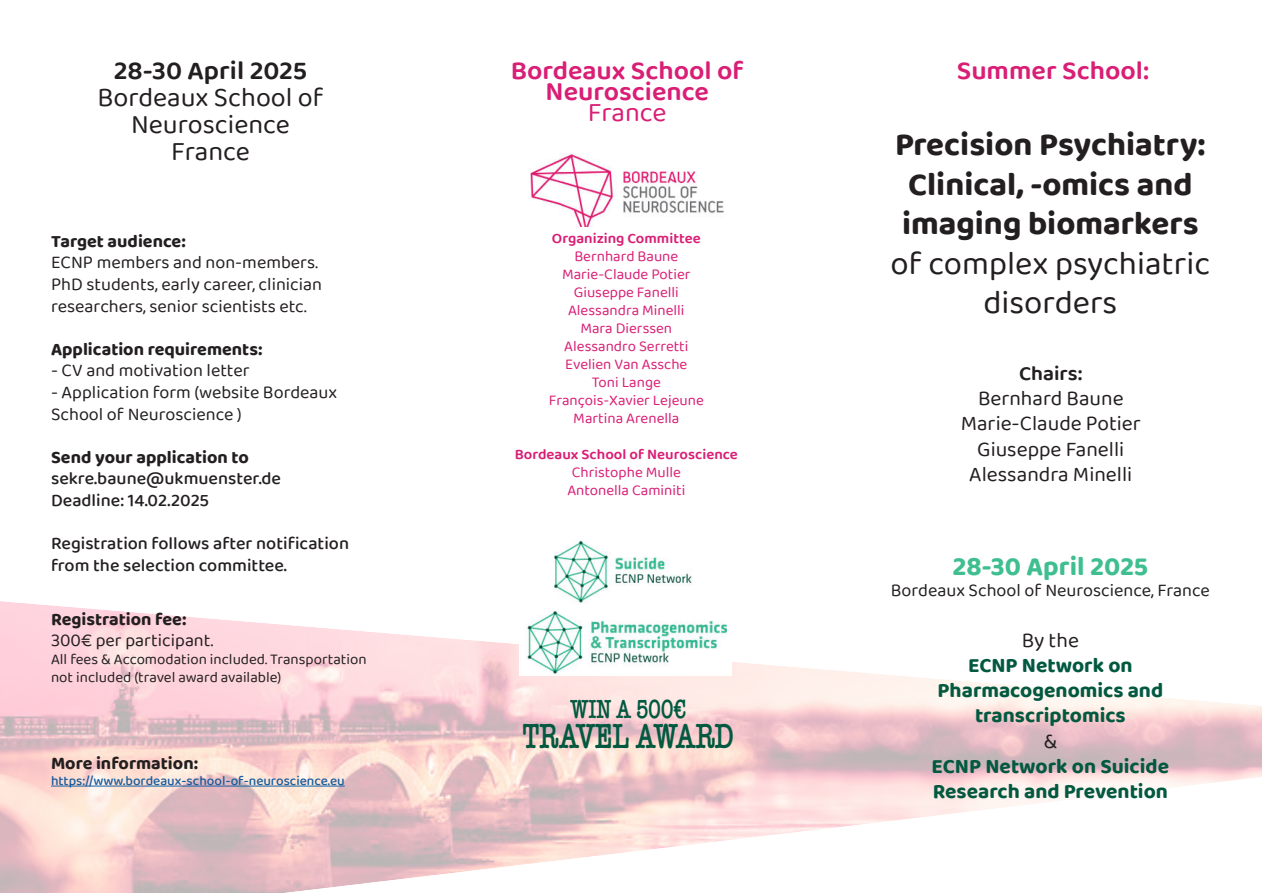
<style>
.page{position:relative;width:1263px;height:893px;background:#fff}
.page>*{position:absolute;margin:0;border:0;box-sizing:border-box;transform-origin:0 0}
.t1{font:600 36px "American Typewriter";color:#025940;scale:.73 1}
.t2{font:700 33px/39.6px "Baloo 2";color:#231f20}
.t3{font:33px/39.6px "Baloo 2";color:#231f20;text-align:center}
.t4{font:600 27px/21px "Baloo 2";color:#d91e75;text-align:center}
.t5{font:27px/27px "Baloo 2";color:#231f20;text-align:center}
.t6{font:700 27px "Baloo 2";color:#3fbf90}
.t7{font:600 27px "Baloo 2";color:#231f20}
.t8{font:600 27px "American Typewriter";color:#025940;scale:.73 1}
.t9{font:27px "Baloo 2";letter-spacing:-.005em;color:#d91e75}
.t10{font:700 21px/25.2px "Baloo 2";color:#025940;text-align:center}
.t11{font:21px/25.2px "Baloo 2";color:#231f20;text-align:center}
.t12{font:600 21px "Baloo 2";color:#231f20}
.t13{font:18px/21.6px "Baloo 2";color:#231f20}
.t14{font:500 18px/21.6px "Baloo 2";color:#231f20}
.t15{font:700 18px "Baloo 2";color:#231f20}
.t16{font:15px/18px "Baloo 2";color:#d91e75;text-align:center}
.t17{font:15px/18px "Baloo 2";color:#231f20}
.t18{font:600 15px "Baloo 2";color:#d91e75}
.t19{font:500 13.5px "Baloo 2";color:#175d9e}
</style>
<div class="page">
<img style="left:0;top:601px;width:1262px;height:292px">
<img style="left:531px;top:154px;width:192px;height:73px">
<hr style="left:51px;top:786px;width:294px;height:1px;background:#175d9e">
<img style="left:519px;top:541px;width:213px;height:135px">
<h3 class="t7" style="left:114px;top:61px;width:195px">28-30 April 2025</h3>
<h3 class="t5" style="left:97px;top:87px;width:228px">Bordeaux School of<br>Neuroscience<br>France</h3>
<p class="t15" style="left:51px;top:234px;width:136px">Target audience:</p>
<p class="t13" style="left:51px;top:253px;width:273px">ECNP members and non-members.<br>PhD students, early career, clinician researchers, senior scientists etc.</p>
<p class="t15" style="left:51px;top:342px;width:213px">Application requirements:</p>
<p class="t13" style="left:51px;top:361px;width:200px">- CV and motivation letter</p>
<p class="t13" style="left:51px;top:383px;width:288px">- Application form (website Bordeaux<br>School of Neuroscience )</p>
<p class="t15" style="left:51px;top:450px;width:199px">Send your application to</p>
<p class="t14" style="left:51px;top:470px;width:232px">sekre.baune@ukmuenster.de<br>Deadline: 14.02.2025</p>
<p class="t14" style="left:51px;top:533px;width:300px">Registration follows after notification from the selection committee.</p>
<p class="t15" style="left:51px;top:612px;width:137px">Registration fee:</p>
<p class="t13" style="left:51px;top:631px;width:164px">300€ per participant.</p>
<p class="t17" style="left:51px;top:652px;width:317px">All fees &amp; Accomodation included. Transportation not included (travel award available)</p>
<p class="t15" style="left:51px;top:756px;width:149px">More information:</p>
<p class="t19" style="left:51px;top:771px;width:295px">https://www.bordeaux-school-of-neuroscience.eu</p>
<h3 class="t4" style="left:511px;top:62px;width:235px">Bordeaux School of<br>Neuroscience</h3>
<h3 class="t9" style="left:588px;top:103px;width:80px">France</h3>
<p class="t18" style="left:552px;top:232px;width:150px">Organizing Committee</p>
<p class="t16" style="left:549px;top:248px;width:156px">Bernhard Baune<br>Marie-Claude Potier<br>Giuseppe Fanelli<br>Alessandra Minelli<br>Mara Dierssen<br>Alessandro Serretti<br>Evelien Van Assche<br>Toni Lange<br>François-Xavier Lejeune<br>Martina Arenella</p>
<p class="t18" style="left:515px;top:448px;width:225px">Bordeaux School of Neuroscience</p>
<p class="t16" style="left:567px;top:464px;width:119px;text-align:left">Christophe Mulle<br>Antonella Caminiti</p>
<h3 class="t8" style="left:571px;top:692px;width:160px">WIN A 500€</h3>
<h1 class="t1" style="left:523px;top:714px;width:291px">TRAVEL AWARD</h1>
<h3 class="t4" style="left:957px;top:62px;width:194px">Summer School:</h3>
<h2 class="t2" style="left:895px;top:127px;width:312px">Precision Psychiatry:<br>Clinical, -omics and imaging biomarkers</h2>
<h2 class="t3" style="left:890px;top:246px;width:321px">of complex psychiatric disorders</h2>
<p class="t12" style="left:1019px;top:366px;width:65px">Chairs:</p>
<p class="t11" style="left:961px;top:388px;width:182px">Bernhard Baune<br>Marie-Claude Potier<br>Giuseppe Fanelli<br>Alessandra Minelli</p>
<h3 class="t6" style="left:953px;top:556px;width:197px">28-30 April 2025</h3>
<p class="t13" style="left:891px;top:581px;width:320px">Bordeaux School of Neuroscience, France</p>
<p class="t11" style="left:1022px;top:629px;width:59px">By the</p>
<p class="t10" style="left:937px;top:654px;width:227px">ECNP Network on<br>Pharmacogenomics and transcriptomics</p>
<p class="t11" style="left:1044px;top:730px;width:15px">&amp;</p>
<p class="t10" style="left:931px;top:755px;width:239px;text-align:left">ECNP Network on Suicide<br>Research and Prevention</p>
</div>
